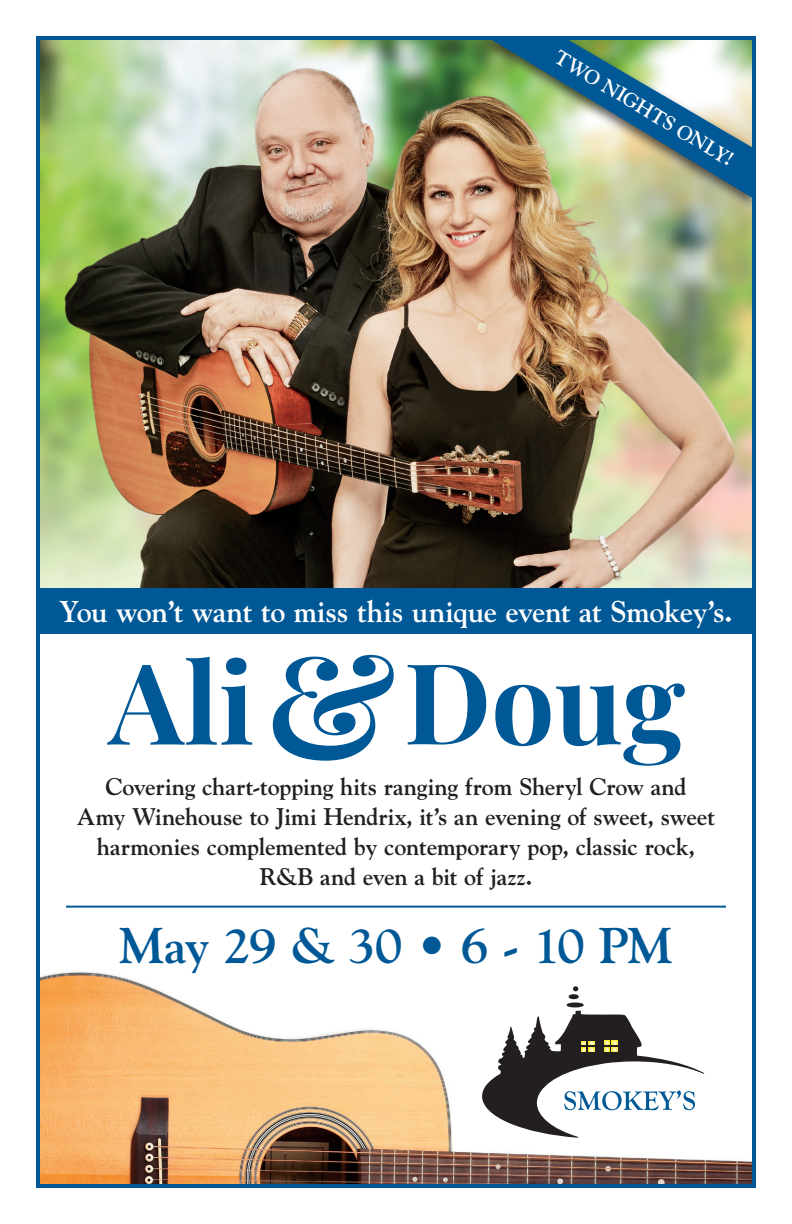
<style>
.page{position:relative;width:792px;height:1224px;background:#fff}
.page>*{position:absolute;margin:0;border:0;box-sizing:border-box;transform-origin:0 0}
.t1{font:700 50px "Goudy Std";letter-spacing:-.035em;color:#005996}
.t2{font:700 30px "Goudy Std";letter-spacing:-.015em;color:#fff}
.t3{font:700 24px/30px "Goudy Std";letter-spacing:-.01em;color:#231f20;text-align:center}
.t4{font:700 20px "Goudy Std";color:#fff}
</style>
<div class="page">
<img style="left:41px;top:971px;width:710px;height:212px">
<div style="left:541px;top:1067px;width:178px;height:67px;background:#fff"></div>
<hr style="left:567px;top:1003px;width:17px;height:4px;background:#231f20;border-radius:50%">
<div style="left:569px;top:994px;width:10px;height:5px;background:#231f20;border-radius:50%"></div>
<svg style="left:573px;top:986px;width:5px;height:5px"></svg>
<svg style="left:482px;top:1011px;width:222px;height:127px"></svg>
<img style="left:41px;top:41px;width:710px;height:547px">
<div style="left:36px;top:588px;width:720px;height:46px;background:#005996"></div>
<div style="left:476px;top:31px;width:286px;height:181px;background:#231f20;opacity:.75"></div>
<img style="left:487px;top:41px;width:264px;height:158px">
<svg style="left:107px;top:657px;width:145px;height:88px"></svg>
<svg style="left:273px;top:655px;width:121px;height:106px"></svg>
<svg style="left:408px;top:665px;width:78px;height:80px"></svg>
<svg style="left:495px;top:685px;width:55px;height:61px"></svg>
<svg style="left:556px;top:683px;width:129px;height:83px"></svg>
<div style="left:478px;top:16px;width:97px;height:21px;background:#fff"></div>
<div style="left:754px;top:122px;width:21px;height:97px;background:#fff"></div>
<div style="left:36px;top:36px;width:720px;height:1152px;border:4px solid #005996"></div>
<hr style="left:66px;top:906px;width:660px;height:2px;background:#005996">
<p class="t4" style="left:563px;top:45px;width:206px;rotate:31deg">TWO NIGHTS ONLY!</p>
<p class="t2" style="left:59px;top:593px;width:675px">You won’t want to miss this unique event at Smokey’s.</p>
<p class="t3" style="left:77px;top:772px;width:640px">Covering chart-topping hits ranging from Sheryl Crow and<br>Amy Winehouse to Jimi Hendrix, it’s an evening of sweet, sweet harmonies complemented by contemporary pop, classic rock, R&amp;B and even a bit of jazz.</p>
<h1 class="t1" style="left:120px;top:916px;width:554px">May 29 &amp; 30 • 6 - 10 PM</h1>
</div>
